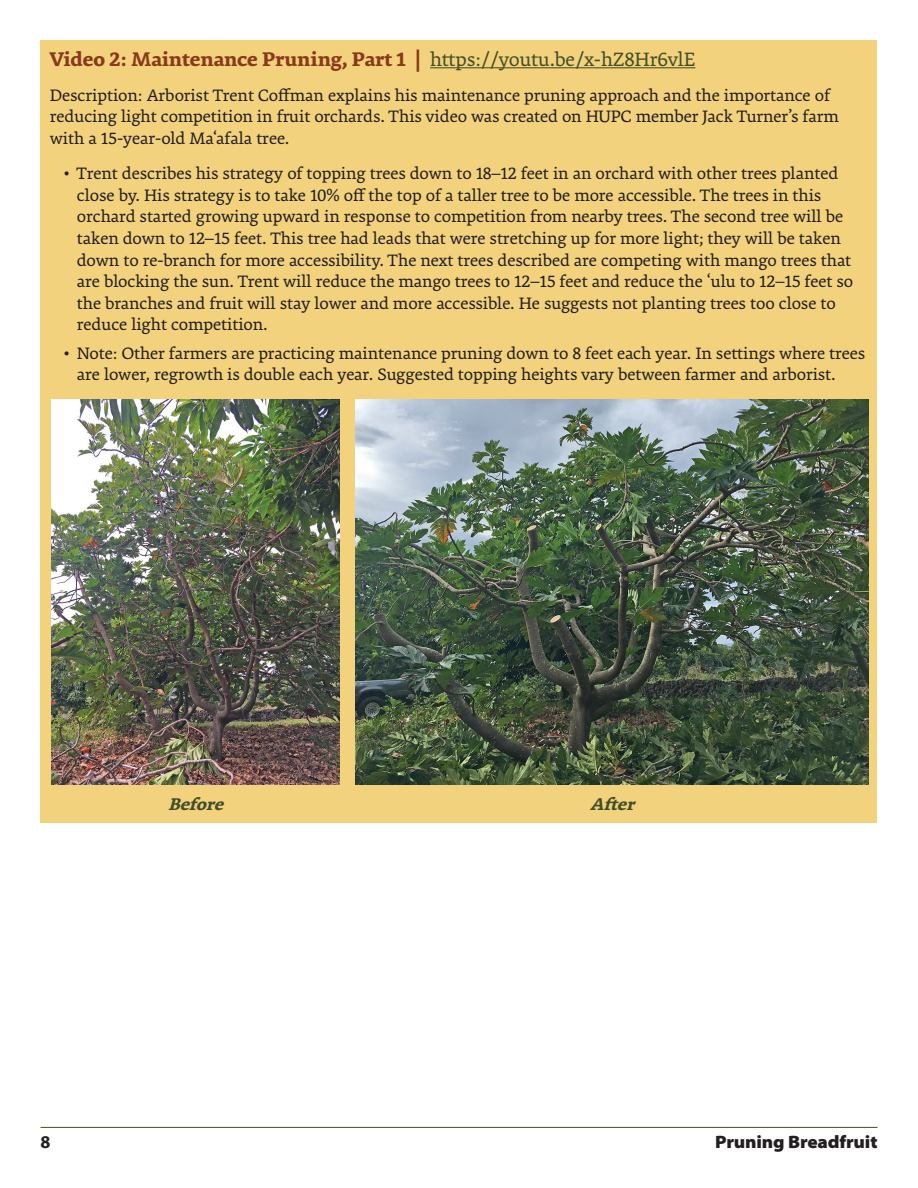
<style>
.page{position:relative;width:918px;height:1188px;background:#fff}
.page>*{position:absolute;margin:0;border:0;box-sizing:border-box;transform-origin:0 0}
.t1{font:700 21px "Premiera";letter-spacing:-.005em;color:#893a1c}
.t2{font:18px/21.6px "Premiera";letter-spacing:-.005em;color:#231f20}
.t3{font:900 semi-expanded 18px "Myriad Pro";letter-spacing:-.01em;color:#231f20}
.t4{font:italic 700 18px "Premiera";color:#434f29}
.t5{font:700 18px "Myriad Pro";color:#231f20}
.s1{font-weight:400;color:#434f29}
</style>
<div class="page">
<hr style="left:40px;top:1127px;width:838px;height:1px;background:#434f29">
<div style="left:40px;top:40px;width:838px;height:784px;background:#f3d27d"></div>
<hr style="left:430px;top:67px;width:265px;height:1px;background:#434f29">
<img style="left:51px;top:399px;width:289px;height:385px">
<img style="left:355px;top:399px;width:513px;height:385px">
<p class="t1" style="left:50px;top:45px;width:647px">Video 2: Maintenance Pruning, Part 1 | <span class="s1">https://youtu.be/x-hZ8Hr6vlE</span></p>
<p class="t2" style="left:50px;top:84px;width:791px">Description: Arborist Trent Coffman explains his maintenance pruning approach and the importance of reducing light competition in fruit orchards. This video was created on HUPC member Jack Turner’s farm with a 15-year-old Ma‘afala tree.</p>
<p class="t2" style="left:77px;top:163px;width:778px;text-indent:-14px">• Trent describes his strategy of topping trees down to 18–12 feet in an orchard with other trees planted close by. His strategy is to take 10% off the top of a taller tree to be more accessible. The trees in this orchard started growing upward in response to competition from nearby trees. The second tree will be taken down to 12–15 feet. This tree had leads that were stretching up for more light; they will be taken down to re-branch for more accessibility. The next trees described are competing with mango trees that are blocking the sun. Trent will reduce the mango trees to 12–15 feet and reduce the ‘ulu to 12–15 feet so the branches and fruit will stay lower and more accessible. He suggests not planting trees too close to reduce light competition.</p>
<p class="t2" style="left:77px;top:342px;width:790px;text-indent:-14px">• Note: Other farmers are practicing maintenance pruning down to 8 feet each year. In settings where trees are lower, regrowth is double each year. Suggested topping heights vary between farmer and arborist.</p>
<p class="t4" style="left:168px;top:792px;width:63px">Before</p>
<p class="t4" style="left:590px;top:792px;width:52px">After</p>
<p class="t5" style="left:40px;top:1130px;width:11px">8</p>
<p class="t3" style="left:715px;top:1131px;width:164px">Pruning Breadfruit</p>
</div>
